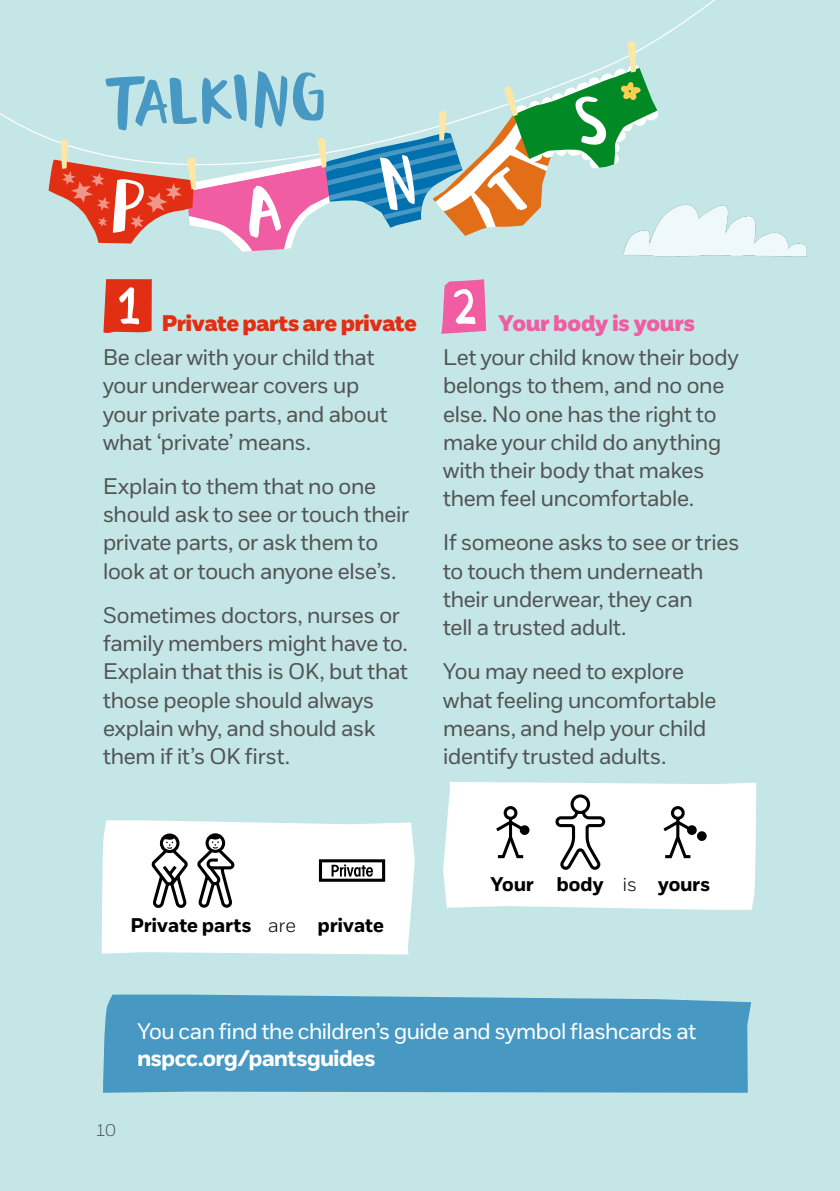
<style>
.page{position:relative;width:840px;height:1191px;background:#fff}
.page>*{position:absolute;margin:0;border:0;box-sizing:border-box;transform-origin:0 0}
.t1{font:22.6px/28.2px "NSPCC";letter-spacing:-.01em;color:#525455}
.t2{font:22.6px "NSPCC";letter-spacing:-.02em;color:#fff}
.t3{font:22.6px "NSPCC Headline";letter-spacing:-.015em;color:#e22e12}
.t4{font:700 22.6px "NSPCC";letter-spacing:-.015em;color:#fff}
.t5{font:22.6px "NSPCC Headline";letter-spacing:-.005em;color:#f05da2}
.t6{font:700 19.8px "NSPCC";letter-spacing:.01em;color:#000}
.t7{font:300 17px "NSPCC";color:#525455}
.s1{font-weight:300}
</style>
<div class="page">
<div style="left:0;top:0;width:839px;height:1191px;background:#c5e6e6"></div>
<div style="left:103px;top:994px;width:647px;height:98px;background:#4799c3"></div>
<div style="left:102px;top:820px;width:312px;height:134px;background:#fff"></div>
<svg style="left:49px;top:41px;width:608px;height:210px"></svg>
<div style="left:205px;top:833px;width:20px;height:20px;border:3px solid #000;border-radius:50%"></div>
<svg style="left:197px;top:835px;width:37px;height:72px;background:#a6a6a6"></svg>
<div style="left:160px;top:833px;width:19px;height:20px;border:3px solid #000;border-radius:50%"></div>
<svg style="left:151px;top:835px;width:37px;height:72px;background:#acacac"></svg>
<div style="left:319px;top:859px;width:66px;height:22px;border:3px solid #000"></div>
<svg style="left:331px;top:864px;width:42px;height:12px"></svg>
<svg style="left:443px;top:782px;width:312px;height:127px;background:#f1f2f2"></svg>
<div style="left:696px;top:831px;width:10px;height:10px;background:#000;border-radius:50%"></div>
<img style="left:620px;top:200px;width:187px;height:57px">
<svg style="left:103px;top:279px;width:49px;height:54px;background:#e0391f"></svg>
<svg style="left:441px;top:279px;width:45px;height:55px;background:#ea6eaa"></svg>
<p class="t3" style="left:162px;top:309px;width:256px">Private parts are private</p>
<p class="t1" style="left:103px;top:343px;width:286px">Be clear with your child that your underwear covers up your private parts, and about what ‘private’ means.</p>
<p class="t1" style="left:103px;top:472px;width:307px">Explain to them that no one should ask to see or touch their private parts, or ask them to look at or touch anyone else’s.</p>
<p class="t1" style="left:103px;top:600px;width:306px">Sometimes doctors, nurses or family members might have to.<br>Explain that this is OK, but that those people should always explain why, and should ask them if it’s OK first.</p>
<p class="t5" style="left:498px;top:309px;width:198px">Your body is yours</p>
<p class="t1" style="left:443px;top:343px;width:297px">Let your child know their body belongs to them, and no one else. No one has the right to make your child do anything with their body that makes them feel uncomfortable.</p>
<p class="t1" style="left:443px;top:528px;width:298px">If someone asks to see or tries to touch them underneath their underwear, they can<br>tell a trusted adult.</p>
<p class="t1" style="left:443px;top:657px;width:274px">You may need to explore what feeling uncomfortable means, and help your child identify trusted adults.</p>
<p class="t6" style="left:131px;top:913px;width:254px">Private parts <span class="s1">are</span> private</p>
<p class="t6" style="left:490px;top:872px;width:221px">Your body <span class="s1">is</span> yours</p>
<p class="t7" style="left:96px;top:1119px;width:22px">10</p>
<p class="t2" style="left:137px;top:1017px;width:559px">You can find the children’s guide and symbol flashcards at</p>
<p class="t4" style="left:137px;top:1044px;width:239px">nspcc.org/pantsguides</p>
</div>
